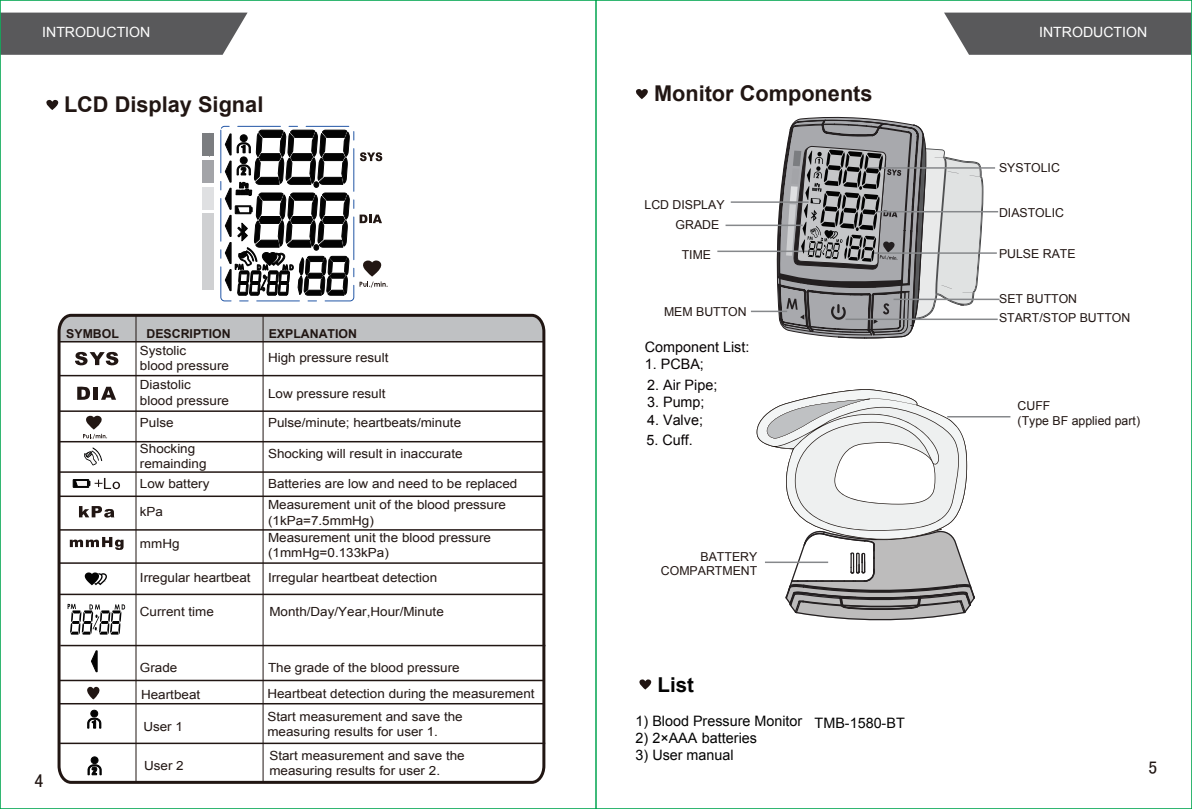
<style>
.page{position:relative;width:1192px;height:809px;background:#fff}
.page>*{position:absolute;margin:0;border:0;box-sizing:border-box;transform-origin:0 0}
.t1{font:700 21.6px "Arial";color:#211613}
.t2{font:700 20.4px "Arial";color:#030303}
.t3{font:18px "Sim Hei";color:#211613}
.t4{font:14.4px "Arial";color:#030303}
.t5{font:14.4px "Arial";color:#070304}
.t6{font:14.1px "Arial";color:#fff}
.t7{font:12.6px/15.3px "Arial";color:#211613;scale:1.07 1}
.t8{font:12.3px/14.7px "Arial";color:#211613}
.t9{font:700 12.3px "Arial";color:#211613}
</style>
<div class="page">
<hr style="left:866px;top:167px;width:128px;height:2px;background:#86888b">
<hr style="left:750px;top:310px;width:37px;height:2px;background:#86888b">
<hr style="left:868px;top:211px;width:129px;height:1px;background:#86888b">
<hr style="left:893px;top:298px;width:106px;height:2px;background:#86888b">
<hr style="left:873px;top:252px;width:123px;height:2px;background:#86888b">
<hr style="left:845px;top:318px;width:152px;height:2px;background:#86888b">
<svg style="left:57px;top:313px;width:489px;height:471px"></svg>
<hr style="left:262px;top:316px;width:1px;height:466px;background:#211613">
<svg style="left:75px;top:351px;width:45px;height:16px"></svg>
<svg style="left:101px;top:387px;width:15px;height:12px"></svg>
<hr style="left:94px;top:387px;width:4px;height:13px;background:#211613">
<svg style="left:77px;top:385px;width:13px;height:16px"></svg>
<svg style="left:70px;top:537px;width:53px;height:13px"></svg>
<svg style="left:79px;top:506px;width:37px;height:11px"></svg>
<hr style="left:60px;top:529px;width:484px;height:1px;background:#211613">
<hr style="left:60px;top:562px;width:484px;height:1px;background:#211613">
<hr style="left:60px;top:593px;width:484px;height:2px;background:#211613">
<hr style="left:60px;top:644px;width:485px;height:2px;background:#211613">
<svg style="left:46px;top:100px;width:12px;height:10px"></svg>
<hr style="left:59px;top:679px;width:485px;height:2px;background:#211613">
<svg style="left:86px;top:686px;width:15px;height:13px"></svg>
<svg style="left:636px;top:89px;width:11px;height:10px"></svg>
<svg style="left:639px;top:679px;width:12px;height:10px"></svg>
<hr style="left:59px;top:703px;width:485px;height:1px;background:#211613">
<hr style="left:730px;top:201px;width:78px;height:2px;background:#86888b">
<hr style="left:725px;top:224px;width:77px;height:2px;background:#86888b">
<hr style="left:717px;top:250px;width:98px;height:2px;background:#86888b">
<div style="left:202px;top:133px;width:11px;height:23px;background:#7b7d80"></div>
<div style="left:202px;top:160px;width:11px;height:23px;background:#a3a4a8"></div>
<div style="left:202px;top:187px;width:11px;height:22px;background:#dfe0e2"></div>
<div style="left:202px;top:213px;width:11px;height:77px;background:#cfd0d2"></div>
<svg style="left:359px;top:260px;width:28px;height:27px"></svg>
<svg style="left:360px;top:152px;width:22px;height:9px"></svg>
<svg style="left:359px;top:214px;width:23px;height:9px"></svg>
<svg style="left:84px;top:447px;width:19px;height:18px"></svg>
<svg style="left:73px;top:478px;width:47px;height:11px"></svg>
<svg style="left:85px;top:572px;width:22px;height:13px"></svg>
<svg style="left:68px;top:603px;width:57px;height:31px"></svg>
<svg style="left:91px;top:650px;width:6px;height:22px"></svg>
<svg style="left:83px;top:415px;width:24px;height:24px"></svg>
<svg style="left:88px;top:756px;width:13px;height:19px"></svg>
<svg style="left:87px;top:709px;width:14px;height:19px"></svg>
<hr style="left:60px;top:742px;width:485px;height:2px;background:#211613">
<hr style="left:947px;top:416px;width:63px;height:1px;background:#86888b">
<svg style="left:225px;top:130px;width:124px;height:165px"></svg>
<div style="left:220px;top:126px;width:134px;height:175px;border:1px dashed #2256a6;border-radius:4px"></div>
<svg style="left:776px;top:117px;width:207px;height:222px"></svg>
<svg style="left:756px;top:389px;width:219px;height:232px"></svg>
<svg style="left:2px;top:13px;width:245px;height:42px;background:#616163"></svg>
<svg style="left:944px;top:13px;width:245px;height:42px;background:#626264"></svg>
<p class="t6" style="left:42px;top:23px;width:110px">INTRODUCTION</p>
<p class="t6" style="left:1038px;top:23px;width:110px">INTRODUCTION</p>
<h1 class="t1" style="left:64px;top:90px;width:201px">LCD Display Signal</h1>
<h3 class="t3" style="left:34px;top:772px;width:10px">4</h3>
<p class="t9" style="left:66px;top:325px;width:54px">SYMBOL</p>
<p class="t9" style="left:146px;top:325px;width:86px">DESCRIPTION</p>
<p class="t9" style="left:269px;top:325px;width:90px">EXPLANATION</p>
<p class="t7" style="left:140px;top:342px;width:85px">Systolic<br>blood pressure</p>
<p class="t7" style="left:268px;top:350px;width:114px">High pressure result</p>
<p class="t7" style="left:140px;top:377px;width:85px">Diastolic<br>blood pressure</p>
<p class="t7" style="left:268px;top:386px;width:111px">Low pressure result</p>
<p class="t7" style="left:140px;top:415px;width:33px">Pulse</p>
<p class="t7" style="left:268px;top:415px;width:182px">Pulse/minute; heartbeats/minute</p>
<p class="t7" style="left:140px;top:441px;width:64px">Shocking remainding</p>
<p class="t7" style="left:268px;top:446px;width:183px">Shocking will result in inaccurate</p>
<p class="t7" style="left:140px;top:476px;width:67px">Low battery</p>
<p class="t7" style="left:268px;top:475px;width:234px">Batteries are low and need to be replaced</p>
<p class="t7" style="left:140px;top:504px;width:23px">kPa</p>
<p class="t7" style="left:268px;top:497px;width:224px">Measurement unit of the blood pressure (1kPa=7.5mmHg)</p>
<p class="t7" style="left:140px;top:536px;width:39px">mmHg</p>
<p class="t7" style="left:268px;top:529px;width:210px">Measurement unit the blood pressure (1mmHg=0.133kPa)</p>
<p class="t7" style="left:140px;top:569px;width:105px">Irregular heartbeat</p>
<p class="t7" style="left:268px;top:569px;width:160px">Irregular heartbeat detection</p>
<p class="t7" style="left:140px;top:603px;width:71px">Current time</p>
<p class="t7" style="left:269px;top:603px;width:164px">Month/Day/Year,Hour/Minute</p>
<p class="t7" style="left:140px;top:659px;width:36px">Grade</p>
<p class="t7" style="left:268px;top:659px;width:180px">The grade of the blood pressure</p>
<p class="t7" style="left:141px;top:687px;width:57px">Heartbeat</p>
<p class="t7" style="left:267px;top:686px;width:251px">Heartbeat detection during the measurement</p>
<p class="t7" style="left:143px;top:719px;width:39px">User 1</p>
<p class="t7" style="left:144px;top:757px;width:39px">User 2</p>
<p class="t7" style="left:267px;top:708px;width:184px">Start measurement and save the measuring results for user 1.</p>
<p class="t7" style="left:269px;top:748px;width:184px">Start measurement and save the measuring results for user 2.</p>
<h1 class="t1" style="left:654px;top:80px;width:220px">Monitor Components</h1>
<p class="t8" style="left:675px;top:194px;width:50px;line-height:20.1px;text-indent:-31px">LCD DISPLAY<br>GRADE</p>
<p class="t8" style="left:681px;top:247px;width:31px">TIME</p>
<p class="t8" style="left:664px;top:304px;width:84px">MEM BUTTON</p>
<p class="t5" style="left:644px;top:337px;width:106px">Component List:</p>
<p class="t5" style="left:644px;top:355px;width:61px">1. PCBA;</p>
<p class="t5" style="left:647px;top:375px;width:72px">2. Air Pipe;</p>
<p class="t5" style="left:647px;top:393px;width:59px">3. Pump;</p>
<p class="t5" style="left:647px;top:410px;width:57px">4. Valve;</p>
<p class="t5" style="left:646px;top:430px;width:48px">5. Cuff.</p>
<p class="t8" style="left:660px;top:549px;width:98px;text-align:right">BATTERY<br>COMPARTMENT</p>
<h2 class="t2" style="left:657px;top:670px;width:38px">List</h2>
<p class="t4" style="left:635px;top:711px;width:271px">1) Blood Pressure Monitor TMB-1580-BT</p>
<p class="t4" style="left:635px;top:728px;width:123px">2) 2×AAA batteries</p>
<p class="t4" style="left:635px;top:745px;width:100px">3) User manual</p>
<p class="t8" style="left:998px;top:160px;width:62px">SYSTOLIC</p>
<p class="t8" style="left:998px;top:206px;width:66px">DIASTOLIC</p>
<p class="t8" style="left:998px;top:246px;width:78px">PULSE RATE</p>
<p class="t8" style="left:998px;top:289px;width:133px;line-height:19.5px">SET BUTTON<br>START/STOP BUTTON</p>
<p class="t8" style="left:1017px;top:398px;width:124px">CUFF<br>(Type BF applied part)</p>
<h3 class="t3" style="left:1148px;top:758px;width:10px">5</h3>
</div>
